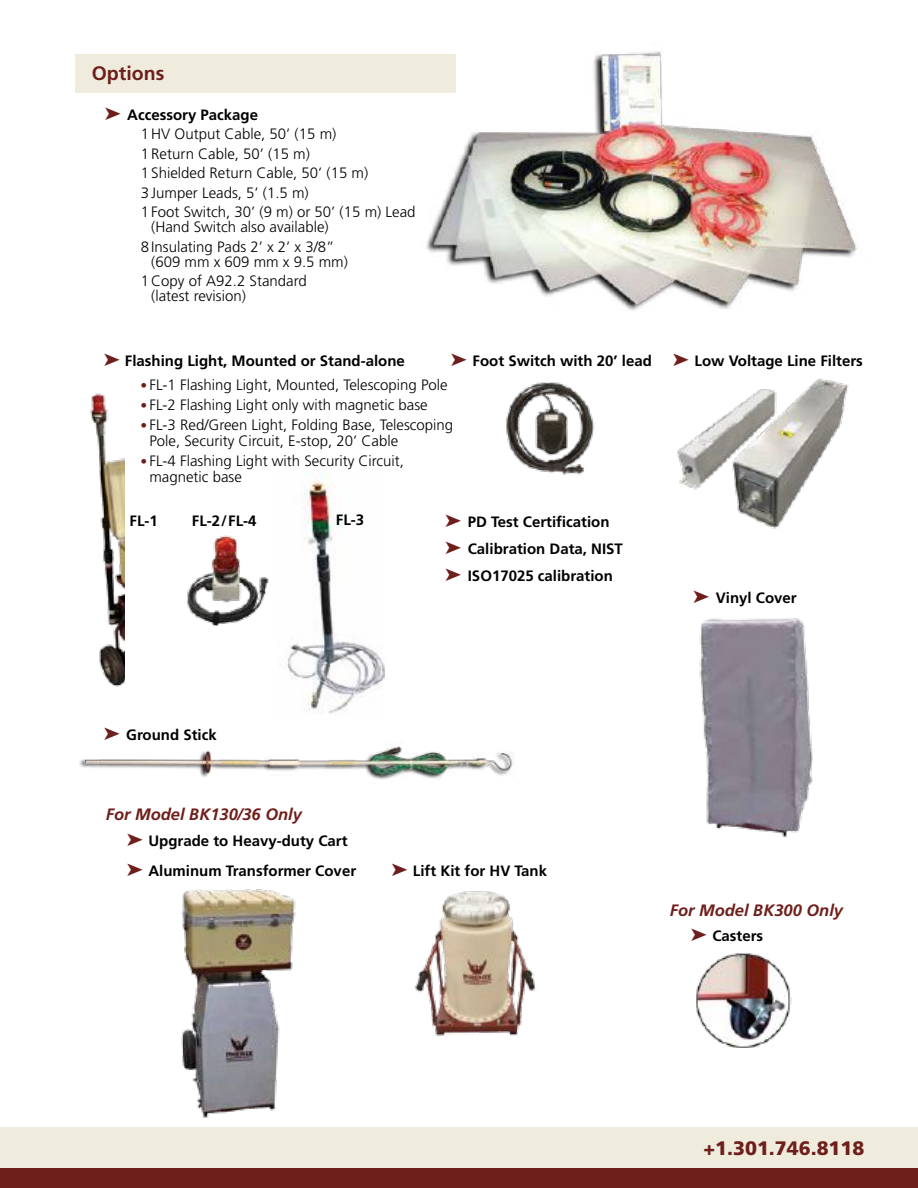
<style>
.page{position:relative;width:918px;height:1188px;background:#fff}
.page>*{position:absolute;margin:0;border:0;box-sizing:border-box;transform-origin:0 0}
.t1{font:900 19.5px "Frutiger";color:#6e1f1b}
.t2{font:700 19.5px "Frutiger";color:#6e1f1b}
.t3{font:italic 700 16.5px "Frutiger";color:#6f1f1b}
.t4{font:300 15px/19.5px "Frutiger";color:#000}
.t5{font:700 15px/27px "Frutiger";color:#000}
.s1{color:#6e1f1b}
.s2{font-weight:700}
.s3{font-size:13.5px;color:#6e1f1b}
</style>
<div class="page">
<div style="left:0;top:1127px;width:918px;height:47px;background:#f0ecdd"></div>
<div style="left:0;top:1169px;width:918px;height:19px;background:#6e1f1b"></div>
<img style="left:426px;top:51px;width:431px;height:260px">
<img style="left:79px;top:746px;width:435px;height:34px">
<div style="left:76px;top:54px;width:380px;height:39px;background:#f0ecdd"></div>
<img style="left:181px;top:889px;width:115px;height:229px">
<img style="left:506px;top:382px;width:89px;height:93px">
<img style="left:677px;top:378px;width:172px;height:151px">
<img style="left:415px;top:891px;width:121px;height:145px">
<img style="left:699px;top:618px;width:114px;height:220px">
<img style="left:696px;top:953px;width:96px;height:94px">
<img style="left:287px;top:472px;width:98px;height:242px">
<img style="left:90px;top:393px;width:34px;height:294px">
<img style="left:187px;top:535px;width:82px;height:92px">
<h1 class="t2" style="left:92px;top:62px;width:74px">Options</h1>
<p class="t4" style="left:141px;top:105px;width:276px;text-indent:-36px"><span class="s1">➤</span> <span class="s2">Accessory Package<br></span>1HV Output Cable, 50’ (15 m)<br>1 Return Cable, 50’ (15 m)<br>1 Shielded Return Cable, 50’ (15 m)<br>3 Jumper Leads, 5’ (1.5 m)<br>1 Foot Switch, 30’ (9 m) or 50’ (15 m) Lead</p>
<p class="t4" style="left:141px;top:217px;width:195px;text-align:center">(Hand Switch also available)<br>8 Insulating Pads 2’ x 2’ x 3/8”</p>
<p class="t4" style="left:141px;top:252px;width:209px;text-indent:10px">(609 mm x 609 mm x 9.5 mm)<br>1Copy of A92.2 Standard</p>
<p class="t4" style="left:151px;top:286px;width:96px">(latest revision)</p>
<p class="t5" style="left:104px;top:347px;width:303px"><span class="s1">➤</span> Flashing Light, Mounted or Stand-alone</p>
<p class="t5" style="left:451px;top:347px;width:414px"><span class="s1">➤</span> Foot Switch with 20’ lead <span class="s1">➤</span> Low Voltage Line Filters</p>
<p class="t4" style="left:140px;top:375px;width:309px"><span class="s3">•</span> FL-1 Flashing Light, Mounted, Telescoping Pole</p>
<p class="t4" style="left:140px;top:395px;width:289px"><span class="s3">•</span> FL-2 Flashing Light only with magnetic base</p>
<p class="t4" style="left:149px;top:417px;width:305px;line-height:15.8px;text-indent:-9px"><span class="s3">•</span> FL-3 Red/Green Light, Folding Base, Telescoping<br>Pole, Security Circuit, E-stop, 20’ Cable</p>
<p class="t4" style="left:149px;top:453px;width:256px;line-height:15.8px;text-indent:-9px"><span class="s3">•</span> FL-4 Flashing Light with Security Circuit, magnetic base</p>
<p class="t5" style="left:130px;top:507px;width:30px">FL-1</p>
<p class="t5" style="left:192px;top:507px;width:66px">FL-2/FL-4</p>
<p class="t5" style="left:336px;top:506px;width:30px">FL-3</p>
<p class="t5" style="left:445px;top:508px;width:179px"><span class="s1">➤</span> PD Test Certification <span class="s1">➤</span> Calibration Data, NIST <span class="s1">➤</span> ISO17025 calibration</p>
<p class="t5" style="left:693px;top:584px;width:105px"><span class="s1">➤</span> Vinyl Cover</p>
<p class="t5" style="left:104px;top:721px;width:115px"><span class="s1">➤</span> Ground Stick</p>
<p class="t3" style="left:106px;top:805px;width:198px">For Model BK130/36 Only</p>
<p class="t5" style="left:127px;top:826px;width:231px;line-height:30px"><span class="s1">➤</span> Upgrade to Heavy-duty Cart <span class="s1">➤</span> Aluminum Transformer Cover</p>
<p class="t5" style="left:391px;top:857px;width:157px"><span class="s1">➤</span> Lift Kit for HV Tank</p>
<p class="t3" style="left:670px;top:900px;width:175px">For Model BK300 Only</p>
<p class="t5" style="left:691px;top:922px;width:74px"><span class="s1">➤</span> Casters</p>
<h1 class="t1" style="left:704px;top:1136px;width:162px">+1.301.746.8118</h1>
</div>
